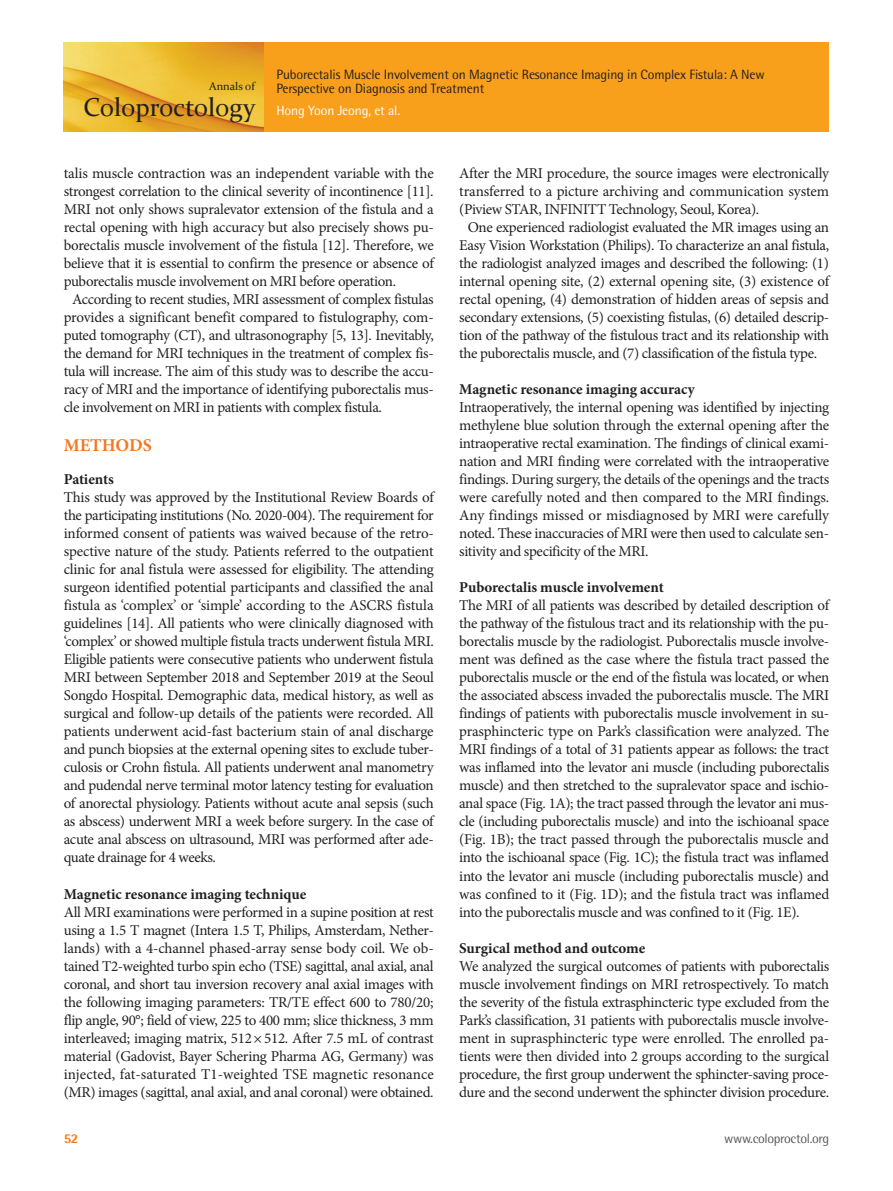
<style>
.page{position:relative;width:893px;height:1191px;background:#fff}
.page>*{position:absolute;margin:0;border:0;box-sizing:border-box;transform-origin:0 0}
.t1{font:25.95px "Constantia";color:#231f20}
.본문제목_대{font:700 18px "Minion Pro";letter-spacing:-.005em;color:#f47721}
.본문{font:15px/18px "Minion Pro";letter-spacing:-.025em;color:#231f20;text-align:justify}
.본문제목_중{font:700 15px "Minion Pro";letter-spacing:-.005em;color:#231f20}
.t2{font:13.5px/13.5px "Rotis Semi Sans Std";letter-spacing:-.01em;color:#231f20}
.t3{font:13.5px "Rotis Semi Sans Std";letter-spacing:-.025em;color:#57585a}
.t4{font:13.5px "Rotis Semi Sans Std";letter-spacing:-.01em;color:#fff}
.t5{font:800 13.5px "Rotis Semi Sans Std";color:#f47721}
.t6{font:11.25px "Constantia";color:#231f20}
</style>
<div class="page">
<div style="left:264px;top:43px;width:565px;height:89px;background:#f89f1c"></div>
<img style="left:64px;top:43px;width:200px;height:89px">
<p class="t6" style="left:209px;top:79px;width:47px">Annals of</p>
<p class="t1" style="left:83px;top:90px;width:174px">Coloproctology</p>
<p class="t2" style="left:276px;top:68px;width:490px">Puborectalis Muscle Involvement on Magnetic Resonance Imaging in Complex Fistula: A New<br>Perspective on Diagnosis and Treatment</p>
<p class="t4" style="left:276px;top:102px;width:125px">Hong Yoon Jeong, et al.</p>
<p class="본문" style="left:64px;top:164px;width:372px">talis muscle contraction was an independent variable with the strongest correlation to the clinical severity of incontinence [11].<br>MRI not only shows supralevator extension of the fistula and a rectal opening with high accuracy but also precisely shows pu&shy;borectalis muscle involvement of the fistula [12]. Therefore, we believe that it is essential to confirm the presence or absence of puborectalis muscle involvement on MRI before operation.</p>
<p class="본문" style="left:64px;top:290px;width:371px;text-indent:9px">According to recent studies, MRI assessment of complex fistulas provides a significant benefit compared to fistulography, com&shy;puted tomography (CT), and ultrasonography [5, 13]. Inevitably, the demand for MRI techniques in the treatment of complex fis&shy;tula will increase. The aim of this study was to describe the accu&shy;racy of MRI and the importance of identifying puborectalis mus&shy;cle involvement on MRI in patients with complex fistula.</p>
<p class="본문제목_대" style="left:64px;top:432px;width:90px">METHODS</p>
<p class="본문제목_중" style="left:64px;top:469px;width:52px">Patients</p>
<p class="본문" style="left:64px;top:488px;width:372px">This study was approved by the Institutional Review Boards of the participating institutions (No. 2020-004). The requirement for informed consent of patients was waived because of the retro&shy;spective nature of the study. Patients referred to the outpatient clinic for anal fistula were assessed for eligibility. The attending surgeon identified potential participants and classified the anal fistula as ‘complex’ or ‘simple’ according to the ASCRS fistula guidelines [14]. All patients who were clinically diagnosed with ‘complex’ or showed multiple fistula tracts underwent fistula MRI.<br>Eligible patients were consecutive patients who underwent fistula MRI between September 2018 and September 2019 at the Seoul Songdo Hospital. Demographic data, medical history, as well as surgical and follow-up details of the patients were recorded. All patients underwent acid-fast bacterium stain of anal discharge and punch biopsies at the external opening sites to exclude tuber&shy;culosis or Crohn fistula. All patients underwent anal manometry and pudendal nerve terminal motor latency testing for evaluation of anorectal physiology. Patients without acute anal sepsis (such as abscess) underwent MRI a week before surgery. In the case of acute anal abscess on ultrasound, MRI was performed after ade&shy;quate drainage for 4 weeks.</p>
<p class="본문제목_중" style="left:64px;top:883px;width:244px">Magnetic resonance imaging technique</p>
<p class="본문" style="left:64px;top:902px;width:372px">All MRI examinations were performed in a supine position at rest using a 1.5 T magnet (Intera 1.5 T, Philips, Amsterdam, Nether&shy;lands) with a 4-channel phased-array sense body coil. We ob&shy;tained T2-weighted turbo spin echo (TSE) sagittal, anal axial, anal coronal, and short tau inversion recovery anal axial images with the following imaging parameters: TR/TE effect 600 to 780/20; flip angle, 90°; field of view, 225 to 400 mm; slice thickness, 3 mm interleaved; imaging matrix, 512× 512. After 7.5 mL of contrast material (Gadovist, Bayer Schering Pharma AG, Germany) was injected, fat-saturated T1-weighted TSE magnetic resonance (MR) images (sagittal, anal axial, and anal coronal) were obtained.</p>
<p class="t5" style="left:64px;top:1129px;width:16px">52</p>
<p class="본문" style="left:459px;top:164px;width:371px">After the MRI procedure, the source images were electronically transferred to a picture archiving and communication system (Piview STAR, INFINITT Technology, Seoul, Korea).</p>
<p class="본문" style="left:459px;top:218px;width:371px;text-indent:9px">One experienced radiologist evaluated the MR images using an Easy Vision Workstation (Philips). To characterize an anal fistula, the radiologist analyzed images and described the following: (1) internal opening site, (2) external opening site, (3) existence of rectal opening, (4) demonstration of hidden areas of sepsis and secondary extensions, (5) coexisting fistulas, (6) detailed descrip&shy;tion of the pathway of the fistulous tract and its relationship with the puborectalis muscle, and (7) classification of the fistula type.</p>
<p class="본문제목_중" style="left:459px;top:379px;width:237px">Magnetic resonance imaging accuracy</p>
<p class="본문" style="left:459px;top:398px;width:372px">Intraoperatively, the internal opening was identified by injecting methylene blue solution through the external opening after the intraoperative rectal examination. The findings of clinical exami&shy;nation and MRI finding were correlated with the intraoperative findings. During surgery, the details of the openings and the tracts were carefully noted and then compared to the MRI findings.<br>Any findings missed or misdiagnosed by MRI were carefully noted. These inaccuracies of MRI were then used to calculate sen&shy;sitivity and specificity of the MRI.</p>
<p class="본문제목_중" style="left:459px;top:577px;width:206px">Puborectalis muscle involvement</p>
<p class="본문" style="left:459px;top:596px;width:372px">The MRI of all patients was described by detailed description of the pathway of the fistulous tract and its relationship with the pu&shy;borectalis muscle by the radiologist. Puborectalis muscle involve&shy;ment was defined as the case where the fistula tract passed the puborectalis muscle or the end of the fistula was located, or when the associated abscess invaded the puborectalis muscle. The MRI findings of patients with puborectalis muscle involvement in su&shy;prasphincteric type on Park’s classification were analyzed. The MRI findings of a total of 31 patients appear as follows: the tract was inflamed into the levator ani muscle (including puborectalis muscle) and then stretched to the supralevator space and ischio&shy;anal space (Fig. 1A); the tract passed through the levator ani mus&shy;cle (including puborectalis muscle) and into the ischioanal space (Fig. 1B); the tract passed through the puborectalis muscle and into the ischioanal space (Fig. 1C); the fistula tract was inflamed into the levator ani muscle (including puborectalis muscle) and was confined to it (Fig. 1D); and the fistula tract was inflamed into the puborectalis muscle and was confined to it (Fig. 1E).</p>
<p class="본문제목_중" style="left:459px;top:937px;width:188px">Surgical method and outcome</p>
<p class="본문" style="left:459px;top:956px;width:371px">We analyzed the surgical outcomes of patients with puborectalis muscle involvement findings on MRI retrospectively. To match the severity of the fistula extrasphincteric type excluded from the Park’s classification, 31 patients with puborectalis muscle involve&shy;ment in suprasphincteric type were enrolled. The enrolled pa&shy;tients were then divided into 2 groups according to the surgical procedure, the first group underwent the sphincter-saving proce&shy;dure and the second underwent the sphincter division procedure.</p>
<p class="t3" style="left:724px;top:1130px;width:106px">www.coloproctol.org</p>
</div>
